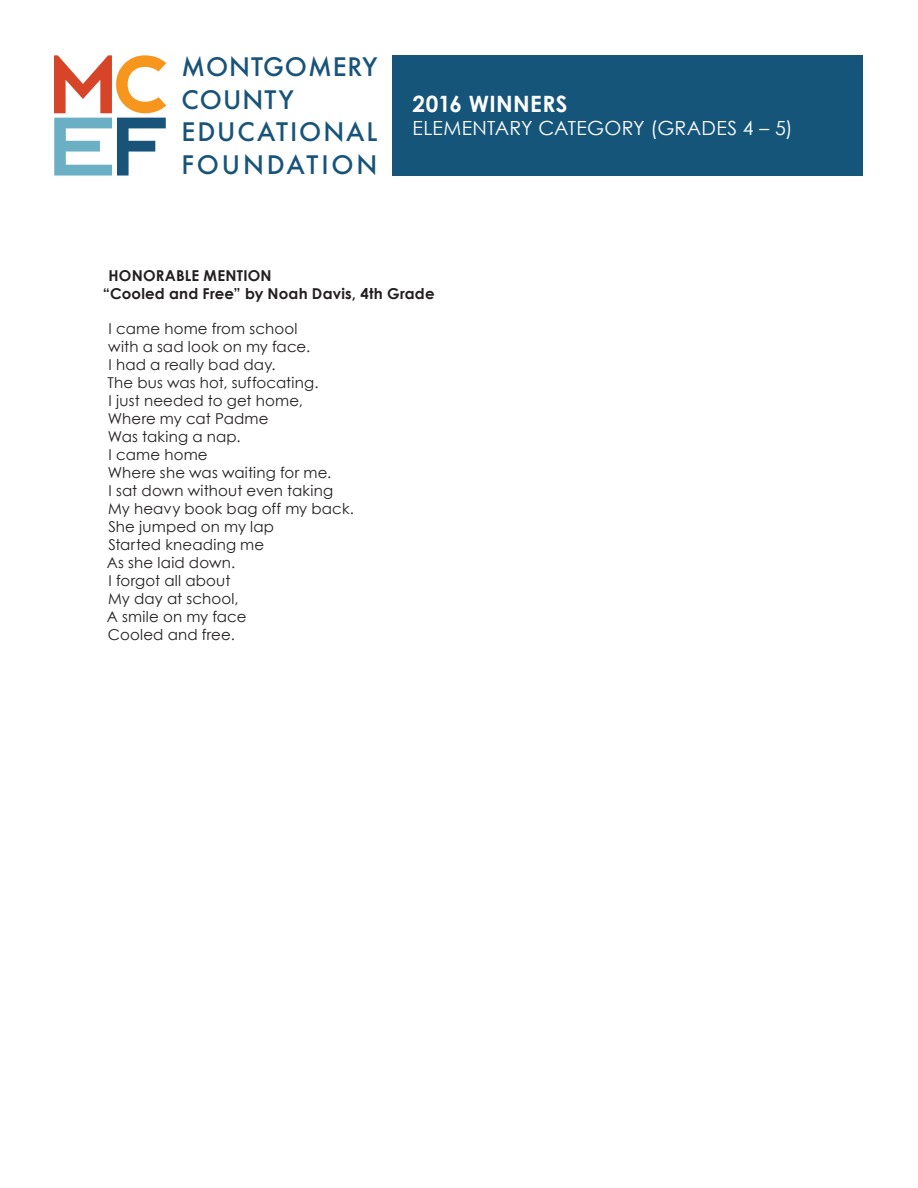
<style>
.page{position:relative;width:918px;height:1188px;background:#fff}
.page>*{position:absolute;margin:0;border:0;box-sizing:border-box;transform-origin:0 0}
.t1{font:500 24.75px/32.7px "Futura";letter-spacing:.075em;color:#18547a}
.t2{font:700 22.5px "Century Gothic";letter-spacing:.015em;color:#fff}
.t3{font:19.5px "Century Gothic";letter-spacing:.015em;color:#fff}
.t4{font:15px "Century Gothic";letter-spacing:.01em;color:#231f20}
.t5{font:700 15px "Century Gothic";letter-spacing:.015em;color:#231f20}
</style>
<div class="page">
<svg style="left:54px;top:55px;width:112px;height:121px"></svg>
<div style="left:392px;top:55px;width:471px;height:120px;background:#16557a"></div>
<h1 class="t1" style="left:182px;top:50px;width:197px">MONTGOMERY<br>COUNTY<br>EDUCATIONAL<br>FOUNDATION</h1>
<h2 class="t2" style="left:413px;top:89px;width:156px">2016 WINNERS</h2>
<h3 class="t3" style="left:413px;top:116px;width:382px">ELEMENTARY CATEGORY (GRADES 4 – 5)</h3>
<p class="t5" style="left:109px;top:266px;width:165px">HONORABLE MENTION</p>
<p class="t5" style="left:103px;top:284px;width:333px">“Cooled and Free” by Noah Davis, 4th Grade</p>
<p class="t4" style="left:109px;top:320px;width:190px">I came home from school</p>
<p class="t4" style="left:108px;top:338px;width:204px">with a sad look on my face.</p>
<p class="t4" style="left:109px;top:356px;width:169px">I had a really bad day.</p>
<p class="t4" style="left:108px;top:374px;width:212px">The bus was hot, suffocating.</p>
<p class="t4" style="left:109px;top:392px;width:196px">I just needed to get home,</p>
<p class="t4" style="left:108px;top:410px;width:162px">Where my cat Padme</p>
<p class="t4" style="left:108px;top:428px;width:134px">Was taking a nap.</p>
<p class="t4" style="left:109px;top:446px;width:101px">I came home</p>
<p class="t4" style="left:108px;top:464px;width:225px">Where she was waiting for me.</p>
<p class="t4" style="left:109px;top:482px;width:226px">I sat down without even taking</p>
<p class="t4" style="left:108px;top:500px;width:247px">My heavy book bag off my back.</p>
<p class="t4" style="left:108px;top:518px;width:167px">She jumped on my lap</p>
<p class="t4" style="left:108px;top:536px;width:157px">Started kneading me</p>
<p class="t4" style="left:107px;top:554px;width:130px">As she laid down.</p>
<p class="t4" style="left:109px;top:572px;width:123px">I forgot all about</p>
<p class="t4" style="left:108px;top:590px;width:132px">My day at school,</p>
<p class="t4" style="left:107px;top:608px;width:141px">A smile on my face</p>
<p class="t4" style="left:108px;top:626px;width:128px">Cooled and free.</p>
</div>
